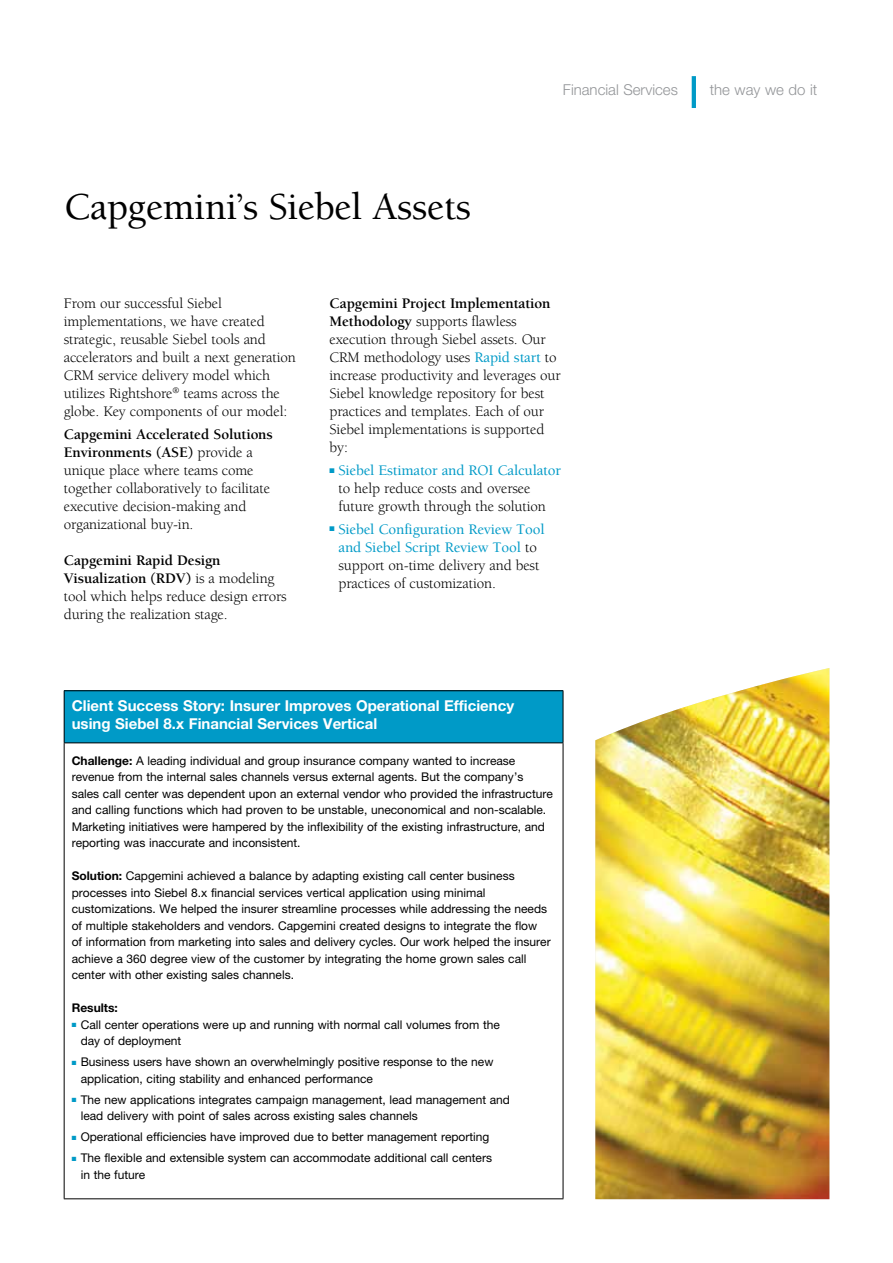
<style>
.page{position:relative;width:893px;height:1263px;background:#fff}
.page>*{position:absolute;margin:0;border:0;box-sizing:border-box;transform-origin:0 0}
.t1{font:500 39px "Berkeley Std";letter-spacing:-.01em;color:#000}
.t2{font:15px/18px "Berkeley Std";letter-spacing:-.01em;color:#000}
.t3{font:700 15px/18px "Helvetica Neue LT Std";color:#fff}
.t4{font:300 15px "Helvetica Neue LT Std";color:#939598}
.t5{font:12px/16.5px "Helvetica Neue LT Std";color:#000}
.t6{font:700 12px "Helvetica Neue LT Std";color:#000}
.s1{font-weight:700}
.s2{font-weight:500;color:#009ac7}
.s3{color:#009ac7}
</style>
<div class="page">
<hr style="left:692px;top:76px;width:4px;height:32px;background:#009ac7">
<div style="left:64px;top:691px;width:499px;height:52px;background:#009ac7"></div>
<hr style="left:64px;top:742px;width:499px;height:1px;background:#000">
<hr style="left:64px;top:690px;width:499px;height:1px;background:#000">
<hr style="left:64px;top:691px;width:1px;height:51px;background:#000">
<hr style="left:563px;top:691px;width:1px;height:51px;background:#000">
<hr style="left:64px;top:743px;width:1px;height:455px;background:#000">
<hr style="left:563px;top:743px;width:1px;height:455px;background:#000">
<hr style="left:64px;top:1198px;width:499px;height:1px;background:#000">
<img style="left:595px;top:668px;width:234px;height:531px">
<h1 class="t1" style="left:64px;top:186px;width:409px">Capgemini’s Siebel Assets</h1>
<p class="t4" style="left:563px;top:80px;width:116px">Financial Services</p>
<p class="t4" style="left:710px;top:80px;width:109px">the way we do it</p>
<p class="t2" style="left:64px;top:294px;width:234px">From our successful Siebel implementations, we have created strategic, reusable Siebel tools and accelerators and built a next generation CRM service delivery model which utilizes Rightshore<sup>®</sup> teams across the globe. Key components of our model:</p>
<p class="t2" style="left:64px;top:425px;width:211px"><span class="s1">Capgemini Accelerated Solutions<br>Environments (ASE)</span> provide a unique place where teams come together collaboratively to facilitate executive decision-making and organizational buy-in.</p>
<p class="t2" style="left:64px;top:551px;width:224px"><span class="s1">Capgemini Rapid Design<br>Visualization (RDV)</span> is a modeling tool which helps reduce design errors during the realization stage.</p>
<p class="t2" style="left:330px;top:294px;width:233px"><span class="s1">Capgemini Project Implementation Methodology</span> supports flawless execution through Siebel assets. Our CRM methodology uses <span class="s2">Rapid start</span> to increase productivity and leverages our Siebel knowledge repository for best practices and templates. Each of our Siebel implementations is supported by:</p>
<p class="t2" style="left:339px;top:461px;width:224px;text-indent:-9px"><span class="s3">■</span> <span class="s2">Siebel Estimator and ROI Calculator </span>to help reduce costs and oversee future growth through the solution</p>
<p class="t2" style="left:339px;top:520px;width:208px;text-indent:-9px"><span class="s3">■</span> <span class="s2">Siebel Configuration Review Tool and Siebel Script Review Tool</span> to support on-time delivery and best practices of customization.</p>
<p class="t3" style="left:72px;top:697px;width:444px">Client Success Story: Insurer Improves Operational Efficiency using Siebel 8.x Financial Services Vertical</p>
<p class="t5" style="left:72px;top:752px;width:483px"><span class="s1">Challenge:</span> A leading individual and group insurance company wanted to increase revenue from the internal sales channels versus external agents. But the company’s sales call center was dependent upon an external vendor who provided the infrastructure and calling functions which had proven to be unstable, uneconomical and non-scalable.<br>Marketing initiatives were hampered by the inflexibility of the existing infrastructure, and reporting was inaccurate and inconsistent.</p>
<p class="t5" style="left:72px;top:867px;width:480px"><span class="s1">Solution:</span> Capgemini achieved a balance by adapting existing call center business processes into Siebel 8.x financial services vertical application using minimal customizations. We helped the insurer streamline processes while addressing the needs of multiple stakeholders and vendors. Capgemini created designs to integrate the flow of information from marketing into sales and delivery cycles. Our work helped the insurer achieve a 360 degree view of the customer by integrating the home grown sales call center with other existing sales channels.</p>
<p class="t6" style="left:72px;top:1000px;width:48px">Results:</p>
<p class="t5" style="left:81px;top:1016px;width:421px;text-indent:-9px"><span class="s3">■</span> Call center operations were up and running with normal call volumes from the day of deployment</p>
<p class="t5" style="left:81px;top:1053px;width:414px;text-indent:-9px"><span class="s3">■</span> Business users have shown an overwhelmingly positive response to the new application, citing stability and enhanced performance</p>
<p class="t5" style="left:81px;top:1091px;width:431px;text-indent:-9px"><span class="s3">■</span> The new applications integrates campaign management, lead management and lead delivery with point of sales across existing sales channels</p>
<p class="t5" style="left:72px;top:1128px;width:419px"><span class="s3">■</span> Operational efficiencies have improved due to better management reporting</p>
<p class="t5" style="left:81px;top:1149px;width:413px;text-indent:-9px"><span class="s3">■</span> The flexible and extensible system can accommodate additional call centers in the future</p>
</div>
